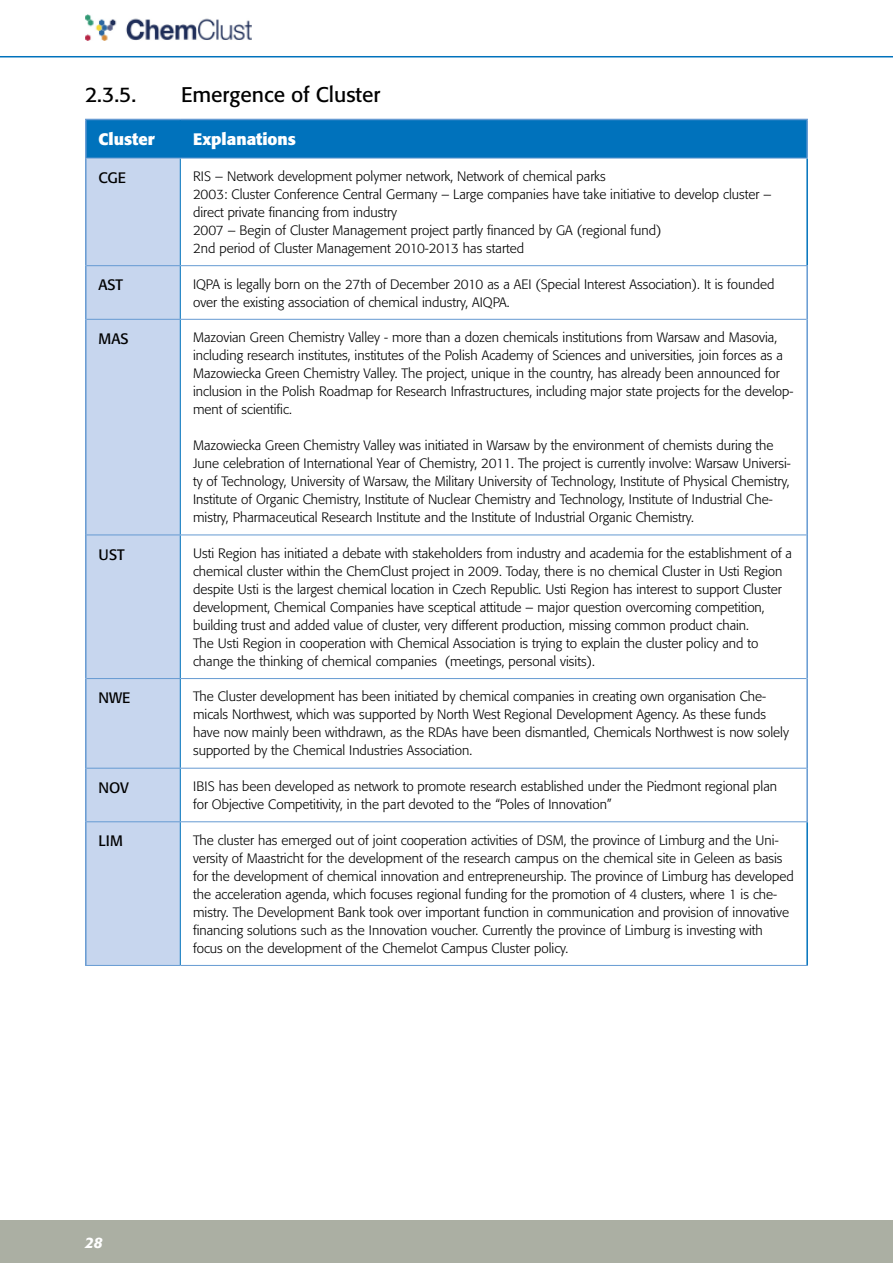
<style>
.page{position:relative;width:893px;height:1263px;background:#fff}
.page>*{position:absolute;margin:0;border:0;box-sizing:border-box;transform-origin:0 0}
.t1{font:21px "Formata";color:#000}
.t2{font:700 16.5px "Formata";color:#fff}
.t3{font:15px "Formata";color:#000}
.t4{font:italic 500 15px "Formata";color:#fff}
.t5{font:300 13.5px/18px "Formata";color:#000}
</style>
<div class="page">
<div style="left:0;top:1220px;width:893px;height:43px;background:#abafa3"></div>
<hr style="left:0;top:56px;width:893px;height:1px;background:#0072bc">
<div style="left:87px;top:120px;width:719px;height:38px;background:#0072bc"></div>
<div style="left:87px;top:159px;width:93px;height:806px;background:#c7d6ee"></div>
<hr style="left:85px;top:158px;width:2px;height:108px;background:#659ad2">
<hr style="left:85px;top:266px;width:2px;height:53px;background:#659ad2">
<hr style="left:806px;top:266px;width:2px;height:53px;background:#659ad2">
<hr style="left:85px;top:319px;width:2px;height:216px;background:#659ad2">
<hr style="left:806px;top:319px;width:2px;height:216px;background:#659ad2">
<hr style="left:85px;top:535px;width:2px;height:143px;background:#659ad2">
<hr style="left:806px;top:535px;width:2px;height:143px;background:#659ad2">
<hr style="left:85px;top:678px;width:2px;height:90px;background:#659ad2">
<hr style="left:806px;top:678px;width:2px;height:90px;background:#659ad2">
<hr style="left:85px;top:768px;width:2px;height:54px;background:#659ad2">
<hr style="left:806px;top:768px;width:2px;height:53px;background:#659ad2">
<hr style="left:85px;top:822px;width:2px;height:143px;background:#659ad2">
<hr style="left:806px;top:158px;width:2px;height:107px;background:#0072bc">
<hr style="left:806px;top:822px;width:2px;height:143px;background:#0072bc">
<hr style="left:85px;top:119px;width:95px;height:1px;background:#659ad2">
<hr style="left:85px;top:120px;width:2px;height:38px;background:#659ad2">
<hr style="left:180px;top:119px;width:628px;height:1px;background:#659ad2">
<hr style="left:806px;top:120px;width:2px;height:38px;background:#659ad2">
<hr style="left:180px;top:158px;width:1px;height:107px;background:#0072bc">
<hr style="left:180px;top:266px;width:1px;height:53px;background:#0072bc">
<hr style="left:180px;top:320px;width:1px;height:214px;background:#0072bc">
<hr style="left:180px;top:535px;width:1px;height:143px;background:#0072bc">
<hr style="left:180px;top:679px;width:1px;height:89px;background:#0072bc">
<hr style="left:180px;top:768px;width:1px;height:53px;background:#0072bc">
<hr style="left:180px;top:822px;width:1px;height:143px;background:#0072bc">
<hr style="left:87px;top:265px;width:93px;height:1px;background:#659ad2">
<hr style="left:180px;top:265px;width:628px;height:1px;background:#659ad2">
<hr style="left:87px;top:319px;width:93px;height:1px;background:#659ad2">
<hr style="left:180px;top:319px;width:626px;height:1px;background:#659ad2">
<hr style="left:87px;top:534px;width:93px;height:1px;background:#659ad2">
<hr style="left:180px;top:534px;width:626px;height:1px;background:#659ad2">
<hr style="left:87px;top:678px;width:93px;height:1px;background:#659ad2">
<hr style="left:180px;top:678px;width:626px;height:1px;background:#659ad2">
<hr style="left:87px;top:768px;width:93px;height:1px;background:#659ad2">
<hr style="left:180px;top:768px;width:626px;height:1px;background:#659ad2">
<hr style="left:87px;top:821px;width:93px;height:1px;background:#659ad2">
<hr style="left:180px;top:821px;width:628px;height:1px;background:#659ad2">
<hr style="left:180px;top:120px;width:1px;height:38px;background:#0072bc">
<hr style="left:87px;top:158px;width:93px;height:1px;background:#659ad2">
<hr style="left:180px;top:158px;width:628px;height:1px;background:#659ad2">
<hr style="left:85px;top:965px;width:95px;height:1px;background:#659ad2">
<hr style="left:180px;top:965px;width:628px;height:1px;background:#659ad2">
<img style="left:85px;top:15px;width:167px;height:25px">
<h1 class="t1" style="left:85px;top:82px;width:53px">2.3.5.</h1>
<h1 class="t1" style="left:181px;top:82px;width:201px">Emergence of Cluster</h1>
<p class="t2" style="left:99px;top:129px;width:58px">Cluster</p>
<p class="t2" style="left:193px;top:129px;width:105px">Explanations</p>
<p class="t3" style="left:99px;top:168px;width:29px">CGE</p>
<p class="t5" style="left:193px;top:167px;width:580px">RIS – Network development polymer network, Network of chemical parks<br>2003: Cluster Conference Central Germany – Large companies have take initiative to develop cluster – direct private financing from industry<br>2007 – Begin of Cluster Management project partly financed by GA (regional fund)<br>2nd period of Cluster Management 2010-2013 has started</p>
<p class="t3" style="left:99px;top:276px;width:26px">AST</p>
<p class="t5" style="left:193px;top:275px;width:583px">IQPA is legally born on the 27th of December 2010 as a AEI (Special Interest Association). It is founded over the existing association of chemical industry, AIQPA.</p>
<p class="t3" style="left:99px;top:330px;width:31px">MAS</p>
<p class="t5" style="left:193px;top:328px;width:602px">Mazovian Green Chemistry Valley - more than a dozen chemicals institutions from Warsaw and Masovia, including research institutes, institutes of the Polish Academy of Sciences and universities, join forces as a Mazowiecka Green Chemistry Valley. The project, unique in the country, has already been announced for inclusion in the Polish Roadmap for Research Infrastructures, including major state projects for the develop&shy;ment of scientific.</p>
<p class="t5" style="left:193px;top:436px;width:599px">Mazowiecka Green Chemistry Valley was initiated in Warsaw by the environment of chemists during the June celebration of International Year of Chemistry, 2011. The project is currently involve: Warsaw Universi&shy;ty of Technology, University of Warsaw, the Military University of Technology, Institute of Physical Chemistry, Institute of Organic Chemistry, Institute of Nuclear Chemistry and Technology, Institute of Industrial Che&shy;mistry, Pharmaceutical Research Institute and the Institute of Industrial Organic Chemistry.</p>
<p class="t3" style="left:99px;top:545px;width:27px">UST</p>
<p class="t5" style="left:193px;top:544px;width:600px">Usti Region has initiated a debate with stakeholders from industry and academia for the establishment of a chemical cluster within the ChemClust project in 2009. Today, there is no chemical Cluster in Usti Region despite Usti is the largest chemical location in Czech Republic. Usti Region has interest to support Cluster development, Chemical Companies have sceptical attitude – major question overcoming competition, building trust and added value of cluster, very different production, missing common product chain.<br>The Usti Region in cooperation with Chemical Association is trying to explain the cluster policy and to change the thinking of chemical companies (meetings, personal visits).</p>
<p class="t3" style="left:99px;top:689px;width:33px">NWE</p>
<p class="t5" style="left:193px;top:688px;width:597px">The Cluster development has been initiated by chemical companies in creating own organisation Che&shy;micals Northwest, which was supported by North West Regional Development Agency. As these funds have now mainly been withdrawn, as the RDAs have been dismantled, Chemicals Northwest is now solely supported by the Chemical Industries Association.</p>
<p class="t3" style="left:99px;top:778px;width:32px">NOV</p>
<p class="t5" style="left:193px;top:777px;width:586px">IBIS has been developed as network to promote research established under the Piedmont regional plan for Objective Competitivity, in the part devoted to the “Poles of Innovation”</p>
<p class="t3" style="left:99px;top:832px;width:26px">LIM</p>
<p class="t5" style="left:193px;top:831px;width:602px">The cluster has emerged out of joint cooperation activities of DSM, the province of Limburg and the Uni&shy;versity of Maastricht for the development of the research campus on the chemical site in Geleen as basis for the development of chemical innovation and entrepreneurship. The province of Limburg has developed the acceleration agenda, which focuses regional funding for the promotion of 4 clusters, where 1 is che&shy;mistry. The Development Bank took over important function in communication and provision of innovative financing solutions such as the Innovation voucher. Currently the province of Limburg is investing with focus on the development of the Chemelot Campus Cluster policy.</p>
<p class="t4" style="left:85px;top:1233px;width:19px">28</p>
</div>
